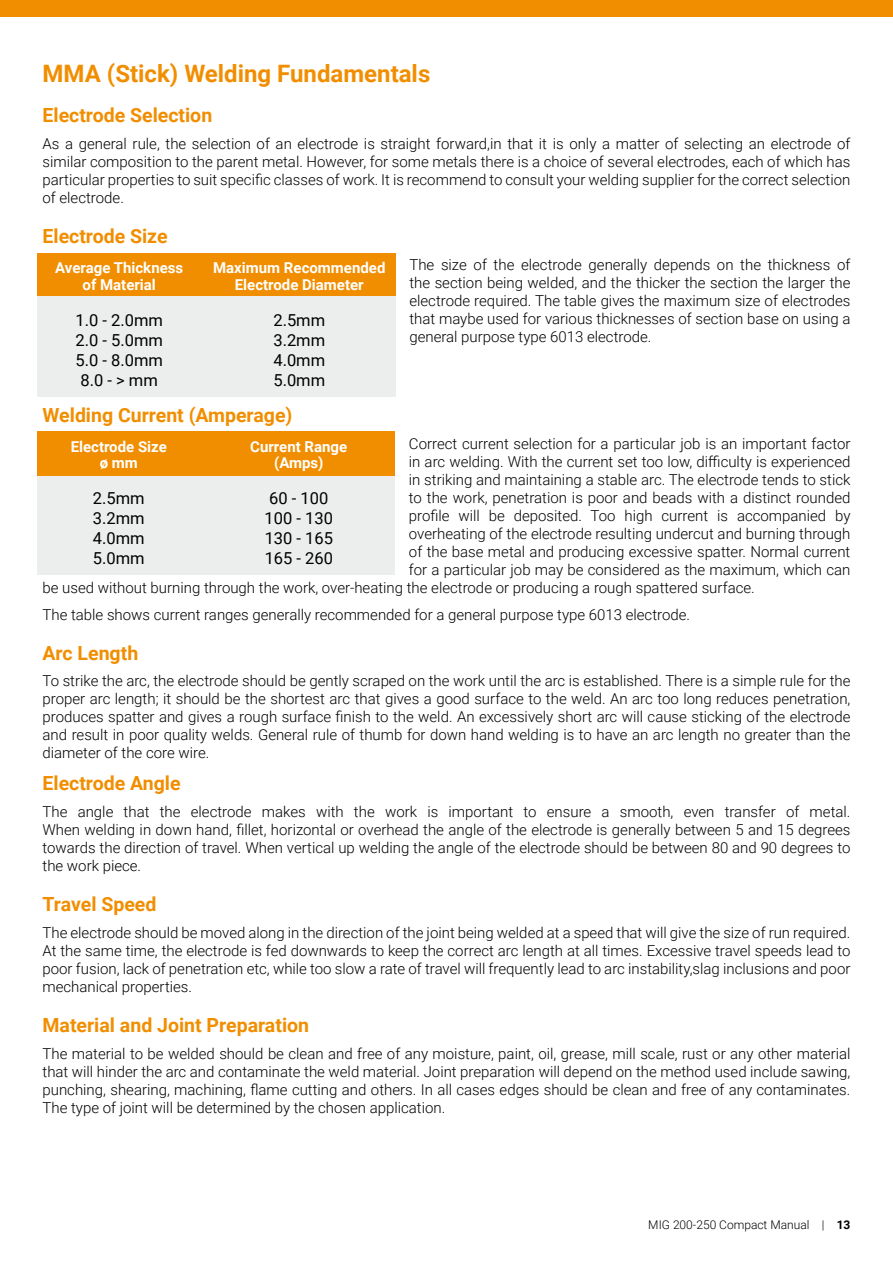
<style>
.page{position:relative;width:893px;height:1263px;background:#fff}
.page>*{position:absolute;margin:0;border:0;box-sizing:border-box;transform-origin:0 0}
.t1{font:700 24px "Roboto";color:#f18e00}
.t2{font:700 19.5px "Roboto";color:#f18e00}
.t3{font:16.5px "Roboto";color:#000}
.t4{font:300 15px/18px "Roboto";color:#000;text-align:justify}
.t5{font:700 15px "Roboto";color:#fff}
.t6{font:300 12px "Roboto";color:#000}
.s1{font-weight:700}
</style>
<div class="page">
<div style="left:38px;top:253px;width:358px;height:55px;background:#f18e00"></div>
<div style="left:38px;top:296px;width:358px;height:101px;background:#eceded"></div>
<div style="left:38px;top:431px;width:357px;height:58px;background:#f18e00"></div>
<div style="left:38px;top:477px;width:357px;height:98px;background:#eceded"></div>
<div style="left:0;top:0;width:893px;height:17px;background:#f18e00"></div>
<h1 class="t1" style="left:43px;top:56px;width:389px">MMA (Stick) Welding Fundamentals</h1>
<h2 class="t2" style="left:43px;top:102px;width:171px">Electrode Selection</h2>
<p class="t4" style="left:43px;top:134px;width:809px">As a general rule, the selection of an electrode is straight forward,in that it is only a matter of selecting an electrode of similar composition to the parent metal. However, for some metals there is a choice of several electrodes, each of which has particular properties to suit specific classes of work. It is recommend to consult your welding supplier for the correct selection of electrode.</p>
<h2 class="t2" style="left:43px;top:223px;width:127px">Electrode Size</h2>
<p class="t4" style="left:409px;top:255px;width:443px">The size of the electrode generally depends on the thickness of the section being welded, and the thicker the section the larger the electrode required. The table gives the maximum size of electrodes that maybe used for various thicknesses of section base on using a general purpose type 6013 electrode.</p>
<p class="t5" style="left:55px;top:257px;width:129px">Average Thickness</p>
<p class="t5" style="left:213px;top:257px;width:174px">Maximum Recommended</p>
<p class="t5" style="left:83px;top:274px;width:75px">of Material</p>
<p class="t5" style="left:235px;top:274px;width:130px">Electrode Diameter</p>
<p class="t3" style="left:76px;top:309px;width:89px">1.0 - 2.0mm</p>
<p class="t3" style="left:273px;top:309px;width:53px">2.5mm</p>
<p class="t3" style="left:76px;top:328px;width:89px">2.0 - 5.0mm</p>
<p class="t3" style="left:273px;top:328px;width:53px">3.2mm</p>
<p class="t3" style="left:76px;top:348px;width:89px">5.0 - 8.0mm</p>
<p class="t3" style="left:273px;top:348px;width:53px">4.0mm</p>
<p class="t3" style="left:81px;top:368px;width:79px">8.0 - &gt; mm</p>
<p class="t3" style="left:273px;top:368px;width:53px">5.0mm</p>
<h2 class="t2" style="left:43px;top:402px;width:251px">Welding Current (Amperage)</h2>
<p class="t4" style="left:409px;top:434px;width:443px">Correct current selection for a particular job is an important factor</p>
<p class="t4" style="left:409px;top:452px;width:443px">in arc welding. With the current set too low, difficulty is experienced</p>
<p class="t4" style="left:409px;top:470px;width:443px">in striking and maintaining a stable arc. The electrode tends to stick</p>
<p class="t4" style="left:409px;top:488px;width:443px">to the work, penetration is poor and beads with a distinct rounded</p>
<p class="t4" style="left:409px;top:506px;width:443px">profile will be deposited. Too high current is accompanied by</p>
<p class="t4" style="left:409px;top:524px;width:443px">overheating of the electrode resulting undercut and burning through</p>
<p class="t4" style="left:409px;top:542px;width:443px">of the base metal and producing excessive spatter. Normal current</p>
<p class="t4" style="left:409px;top:560px;width:443px">for a particular job may be considered as the maximum, which can</p>
<p class="t4" style="left:43px;top:578px;width:714px">be used without burning through the work, over-heating the electrode or producing a rough spattered surface.</p>
<p class="t4" style="left:43px;top:605px;width:649px">The table shows current ranges generally recommended for a general purpose type 6013 electrode.</p>
<h2 class="t2" style="left:43px;top:639px;width:97px">Arc Length</h2>
<p class="t4" style="left:43px;top:671px;width:809px">To strike the arc, the electrode should be gently scraped on the work until the arc is established. There is a simple rule for the proper arc length; it should be the shortest arc that gives a good surface to the weld. An arc too long reduces penetration, produces spatter and gives a rough surface finish to the weld. An excessively short arc will cause sticking of the electrode and result in poor quality welds. General rule of thumb for down hand welding is to have an arc length no greater than the diameter of the core wire.</p>
<h2 class="t2" style="left:43px;top:770px;width:140px">Electrode Angle</h2>
<p class="t4" style="left:43px;top:802px;width:809px">The angle that the electrode makes with the work is important to ensure a smooth, even transfer of metal.<br>When welding in down hand, fillet, horizontal or overhead the angle of the electrode is generally between 5 and 15 degrees towards the direction of travel. When vertical up welding the angle of the electrode should be between 80 and 90 degrees to the work piece.</p>
<h2 class="t2" style="left:43px;top:891px;width:115px">Travel Speed</h2>
<p class="t4" style="left:43px;top:923px;width:809px">The electrode should be moved along in the direction of the joint being welded at a speed that will give the size of run required.<br>At the same time, the electrode is fed downwards to keep the correct arc length at all times. Excessive travel speeds lead to poor fusion, lack of penetration etc, while too slow a rate of travel will frequently lead to arc instability,slag inclusions and poor mechanical properties.</p>
<h2 class="t2" style="left:43px;top:1011px;width:268px">Material and Joint Preparation</h2>
<p class="t4" style="left:43px;top:1044px;width:809px">The material to be welded should be clean and free of any moisture, paint, oil, grease, mill scale, rust or any other material that will hinder the arc and contaminate the weld material. Joint preparation will depend on the method used include sawing, punching, shearing, machining, flame cutting and others. In all cases edges should be clean and free of any contaminates.<br>The type of joint will be determined by the chosen application.</p>
<p class="t5" style="left:71px;top:436px;width:98px">Electrode Size</p>
<p class="t5" style="left:250px;top:436px;width:99px">Current Range</p>
<p class="t5" style="left:100px;top:452px;width:40px">ø mm</p>
<p class="t5" style="left:274px;top:452px;width:51px">(Amps)</p>
<p class="t3" style="left:93px;top:487px;width:53px">2.5mm</p>
<p class="t3" style="left:269px;top:487px;width:61px">60 - 100</p>
<p class="t3" style="left:93px;top:507px;width:53px">3.2mm</p>
<p class="t3" style="left:265px;top:507px;width:70px">100 - 130</p>
<p class="t3" style="left:93px;top:527px;width:53px">4.0mm</p>
<p class="t3" style="left:265px;top:527px;width:70px">130 - 165</p>
<p class="t3" style="left:93px;top:546px;width:53px">5.0mm</p>
<p class="t3" style="left:265px;top:546px;width:70px">165 - 260</p>
<p class="t6" style="left:648px;top:1217px;width:204px">MIG 200-250 Compact Manual | <span class="s1">13</span></p>
</div>
